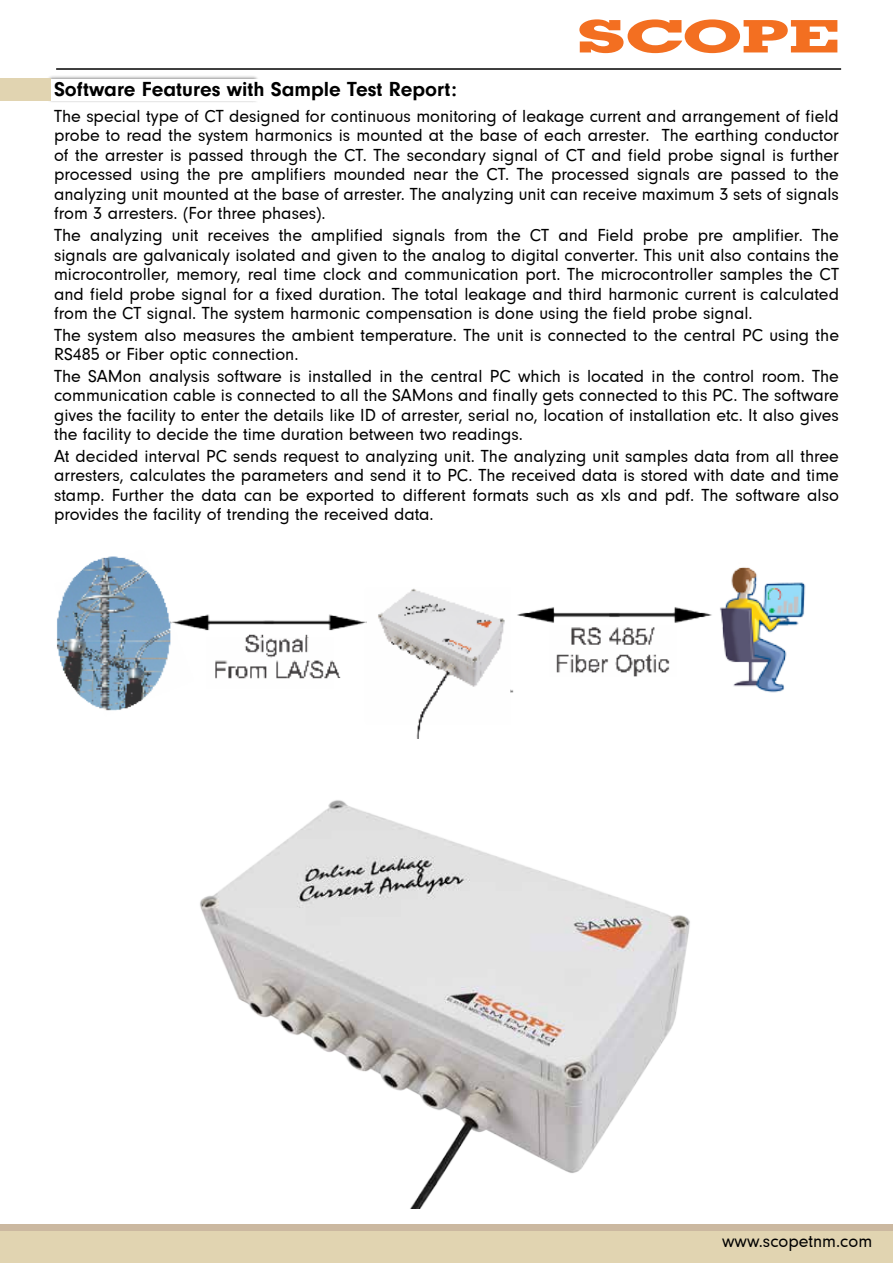
<style>
.page{position:relative;width:893px;height:1263px;background:#fff}
.page>*{position:absolute;margin:0;border:0;box-sizing:border-box;transform-origin:0 0}
.t1{font:700 45px "Geometric Slab 703 BT Xtra";color:#f36f21;scale:1.6 1}
.t2{font:700 21px "Neuzeit Gro";color:#000}
.t3{font:18px/19.5px "Neuzeit Gro";color:#000;text-align:justify}
</style>
<div class="page">
<hr style="left:56px;top:68px;width:785px;height:2px;background:#000">
<div style="left:0;top:1230px;width:893px;height:33px;background:#e1d4b1"></div>
<div style="left:0;top:1224px;width:893px;height:6px;background:#cbb8a0"></div>
<div style="left:47px;top:76px;width:212px;height:28px;background:#000;opacity:.51"></div>
<div style="left:51px;top:79px;width:205px;height:21px;background:#fff"></div>
<div style="left:253px;top:79px;width:12px;height:22px;background:#fff"></div>
<div style="left:0;top:78px;width:51px;height:23px;background:#e1d4b1"></div>
<img style="left:57px;top:556px;width:749px;height:183px">
<img style="left:200px;top:800px;width:490px;height:409px">
<h1 class="t1" style="left:577px;top:9px;width:167px">SCOPE</h1>
<p class="t2" style="left:54px;top:78px;width:404px">Software Features with Sample Test Report:</p>
<p class="t3" style="left:54px;top:107px;width:786px">The special type of CT designed for continuous monitoring of leakage current and arrangement of field probe to read the system harmonics is mounted at the base of each arrester. The earthing conductor of the arrester is passed through the CT. The secondary signal of CT and field probe signal is further processed using the pre amplifiers mounded near the CT. The processed signals are passed to the analyzing unit mounted at the base of arrester. The analyzing unit can receive maximum 3 sets of signals from 3 arresters. (For three phases).</p>
<p class="t3" style="left:54px;top:226px;width:786px">The analyzing unit receives the amplified signals from the CT and Field probe pre amplifier. The signals are galvanicaly isolated and given to the analog to digital converter. This unit also contains the microcontroller, memory, real time clock and communication port. The microcontroller samples the CT and field probe signal for a fixed duration. The total leakage and third harmonic current is calculated from the CT signal. The system harmonic compensation is done using the field probe signal.</p>
<p class="t3" style="left:54px;top:325px;width:786px">The system also measures the ambient temperature. The unit is connected to the central PC using the<br>RS485 or Fiber optic connection.</p>
<p class="t3" style="left:54px;top:366px;width:786px">The SAMon analysis software is installed in the central PC which is located in the control room. The communication cable is connected to all the SAMons and finally gets connected to this PC. The software gives the facility to enter the details like ID of arrester, serial no, location of installation etc. It also gives the facility to decide the time duration between two readings.</p>
<p class="t3" style="left:54px;top:447px;width:786px">At decided interval PC sends request to analyzing unit. The analyzing unit samples data from all three arresters, calculates the parameters and send it to PC. The received data is stored with date and time stamp. Further the data can be exported to different formats such as xls and pdf. The software also provides the facility of trending the received data.</p>
<p class="t3" style="left:722px;top:1232px;width:152px">www.scopetnm.com</p>
</div>
